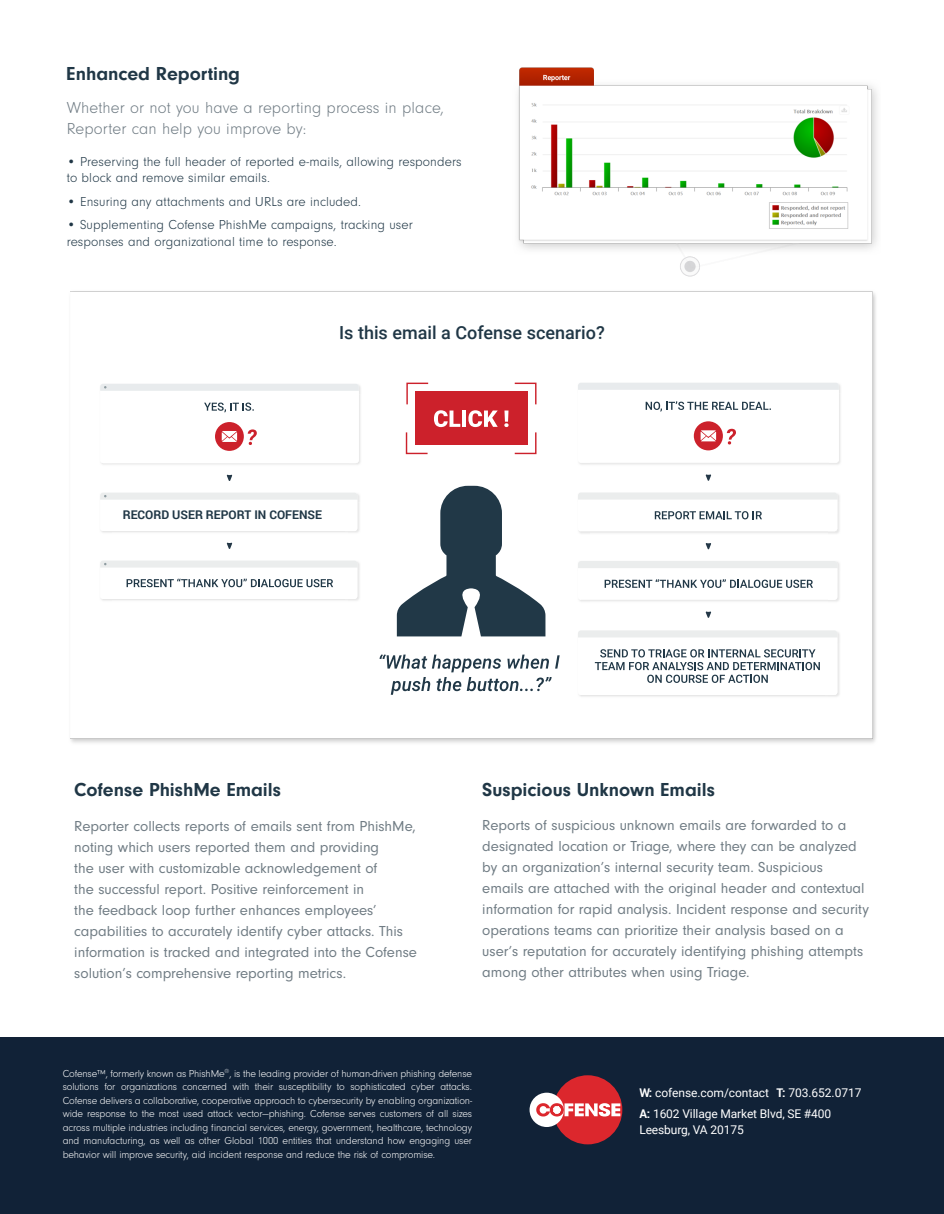
<style>
.page{position:relative;width:944px;height:1214px;background:#fff}
.page>*{position:absolute;margin:0;border:0;box-sizing:border-box;transform-origin:0 0}
.t1{font:700 19.5px "Neuzeit Gro";color:#203746}
.t2{font:500 18px "Roboto";color:#203746}
.t3{font:300 16.5px/21px "Neuzeit Gro";letter-spacing:.01em;color:#707c84}
.t4{font:15px/21px "Neuzeit Gro";color:#707c84}
.t5{font:300 13.5px/16.5px "Neuzeit Gro";letter-spacing:.01em;color:#203746}
.t6{font:12px "Roboto";letter-spacing:-.01em;color:#fff}
.t7{font:700 12px "Roboto";color:#203746}
.t8{font:300 10.5px/13.5px "Neuzeit Gro";letter-spacing:-.01em;color:#fff;text-align:justify}
.s1{font-weight:700}
</style>
<div class="page">
<img style="left:518px;top:68px;width:359px;height:209px">
<img style="left:70px;top:291px;width:806px;height:452px">
<img style="left:99px;top:382px;width:263px;height:12px">
<img style="left:99px;top:394px;width:14px;height:73px">
<img style="left:349px;top:394px;width:13px;height:73px">
<img style="left:113px;top:463px;width:236px;height:4px">
<img style="left:99px;top:491px;width:262px;height:11px">
<img style="left:99px;top:502px;width:14px;height:32px">
<img style="left:347px;top:502px;width:14px;height:32px">
<img style="left:113px;top:531px;width:234px;height:3px">
<img style="left:103px;top:531px;width:241px;height:1px">
<svg style="left:100px;top:492px;width:257px;height:39px"></svg>
<img style="left:99px;top:559px;width:262px;height:11px">
<img style="left:99px;top:570px;width:14px;height:32px">
<img style="left:347px;top:570px;width:14px;height:32px">
<img style="left:113px;top:599px;width:234px;height:3px">
<img style="left:103px;top:599px;width:241px;height:1px">
<svg style="left:100px;top:560px;width:257px;height:39px"></svg>
<svg style="left:227px;top:542px;width:5px;height:7px"></svg>
<svg style="left:227px;top:474px;width:5px;height:7px"></svg>
<svg style="left:100px;top:384px;width:259px;height:79px"></svg>
<img style="left:577px;top:381px;width:265px;height:12px">
<img style="left:577px;top:393px;width:13px;height:73px">
<img style="left:828px;top:393px;width:14px;height:73px">
<img style="left:590px;top:463px;width:238px;height:3px">
<img style="left:577px;top:491px;width:264px;height:11px">
<img style="left:577px;top:502px;width:13px;height:33px">
<img style="left:827px;top:502px;width:14px;height:33px">
<img style="left:590px;top:531px;width:237px;height:4px">
<img style="left:581px;top:531px;width:243px;height:1px">
<svg style="left:578px;top:492px;width:259px;height:39px"></svg>
<img style="left:577px;top:560px;width:264px;height:10px">
<img style="left:577px;top:570px;width:13px;height:33px">
<img style="left:827px;top:570px;width:14px;height:33px">
<img style="left:590px;top:600px;width:237px;height:3px">
<img style="left:581px;top:600px;width:243px;height:1px">
<svg style="left:578px;top:561px;width:259px;height:39px"></svg>
<svg style="left:705px;top:611px;width:6px;height:7px"></svg>
<svg style="left:705px;top:543px;width:6px;height:6px"></svg>
<svg style="left:705px;top:474px;width:6px;height:7px"></svg>
<svg style="left:578px;top:383px;width:260px;height:80px"></svg>
<img style="left:577px;top:629px;width:264px;height:14px">
<img style="left:577px;top:643px;width:13px;height:55px">
<img style="left:827px;top:643px;width:14px;height:55px">
<img style="left:590px;top:695px;width:237px;height:3px">
<img style="left:581px;top:695px;width:243px;height:1px">
<svg style="left:578px;top:630px;width:259px;height:65px"></svg>
<svg style="left:405px;top:382px;width:132px;height:73px"></svg>
<svg style="left:379px;top:654px;width:180px;height:41px"></svg>
<svg style="left:397px;top:486px;width:148px;height:150px"></svg>
<div style="left:0;top:1037px;width:944px;height:177px;background:#112237"></div>
<div style="left:553px;top:1075px;width:69px;height:69px;background:#dc272d;border-radius:50%"></div>
<div style="left:529px;top:1092px;width:35px;height:35px;background:#fff;border-radius:50%"></div>
<svg style="left:536px;top:1103px;width:84px;height:13px"></svg>
<p class="t1" style="left:67px;top:62px;width:175px">Enhanced Reporting</p>
<p class="t3" style="left:67px;top:98px;width:379px">Whether or not you have a reporting process in place,<br>Reporter can help you improve by:</p>
<p class="t5" style="left:67px;top:154px;width:396px">• Preserving the full header of reported e-mails, allowing responders to block and remove similar emails.</p>
<p class="t5" style="left:67px;top:193px;width:296px">• Ensuring any attachments and URLs are included.</p>
<p class="t5" style="left:67px;top:217px;width:347px">• Supplementing Cofense PhishMe campaigns, tracking user responses and organizational time to response.</p>
<p class="t2" style="left:339px;top:320px;width:267px">Is this email a Cofense scenario?</p>
<p class="t7" style="left:123px;top:506px;width:201px">RECORD USER REPORT IN COFENSE</p>
<p class="t1" style="left:74px;top:778px;width:208px">Cofense PhishMe Emails</p>
<p class="t1" style="left:482px;top:778px;width:234px">Suspicious Unknown Emails</p>
<p class="t4" style="left:74px;top:816px;width:344px">Reporter collects reports of emails sent from PhishMe, noting which users reported them and providing<br>the user with customizable acknowledgement of<br>the successful report. Positive reinforcement in<br>the feedback loop further enhances employees’ capabilities to accurately identify cyber attacks. This information is tracked and integrated into the Cofense solution’s comprehensive reporting metrics.</p>
<p class="t4" style="left:482px;top:814px;width:388px">Reports of suspicious unknown emails are forwarded to a designated location or Triage, where they can be analyzed by an organization’s internal security team. Suspicious<br>emails are attached with the original header and contextual information for rapid analysis. Incident response and security operations teams can prioritize their analysis based on a user’s reputation for accurately identifying phishing attempts among other attributes when using Triage.</p>
<p class="t8" style="left:63px;top:1066px;width:411px">Cofense™, formerly known as PhishMe<sup>®</sup>, is the leading provider of human-driven phishing defense solutions for organizations concerned with their susceptibility to sophisticated cyber attacks.<br>Cofense delivers a collaborative, cooperative approach to cybersecurity by enabling organization&shy;wide response to the most used attack vector—phishing. Cofense serves customers of all sizes across multiple industries including financial services, energy, government, healthcare, technology and manufacturing, as well as other Global 1000 entities that understand how engaging user behavior will improve security, aid incident response and reduce the risk of compromise.</p>
<p class="t6" style="left:639px;top:1084px;width:131px"><span class="s1">W:</span> cofense.com/contact</p>
<p class="t6" style="left:776px;top:1084px;width:86px"><span class="s1">T:</span> 703.652.0717</p>
<p class="t6" style="left:639px;top:1105px;width:193px"><span class="s1">A:</span> 1602 Village Market Blvd, SE #400</p>
<p class="t6" style="left:639px;top:1121px;width:106px">Leesburg, VA 20175</p>
</div>
